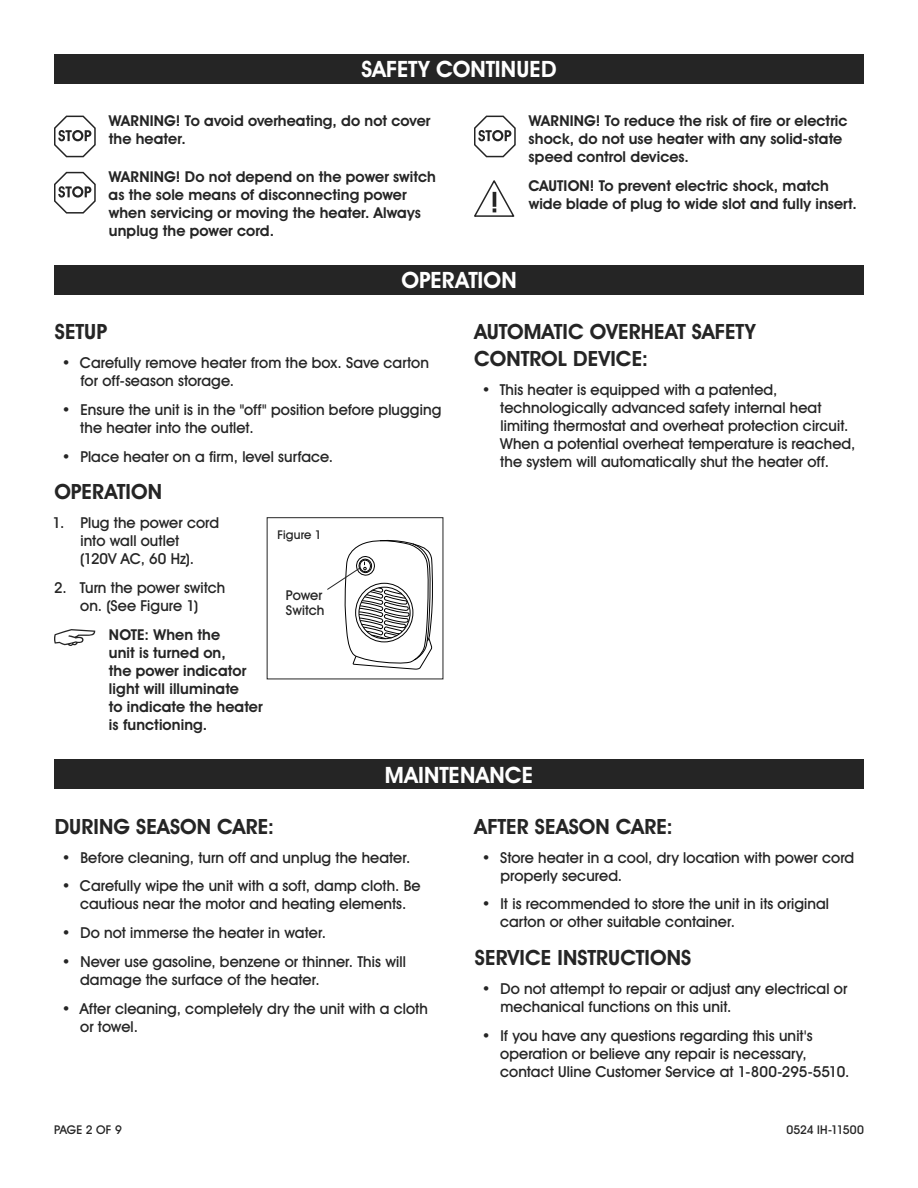
<style>
.page{position:relative;width:918px;height:1188px;background:#fff}
.page>*{position:absolute;margin:0;border:0;box-sizing:border-box;transform-origin:0 0}
.t1{font:700 22.5px "Uline Two Knine";letter-spacing:.005em;color:#fff}
.t2{font:700 21px/27px "Uline Two Knine";letter-spacing:.005em;color:#252525}
.t3{font:15px/18px "Uline Two Knine";letter-spacing:.005em;color:#252525}
.t4{font:700 15px/18px "Uline Two Knine";letter-spacing:.005em;color:#252525}
.t5{font:13.5px/15px "Uline Two Knine";letter-spacing:.005em;color:#252525}
.t6{font:12px "Uline Two Knine";letter-spacing:.01em;color:#252525}
</style>
<div class="page">
<div style="left:54px;top:54px;width:810px;height:30px;background:#252525"></div>
<div style="left:54px;top:265px;width:810px;height:30px;background:#252525"></div>
<div style="left:54px;top:759px;width:810px;height:30px;background:#252525"></div>
<svg style="left:54px;top:116px;width:42px;height:41px"></svg>
<svg style="left:54px;top:172px;width:42px;height:42px"></svg>
<svg style="left:474px;top:116px;width:42px;height:41px"></svg>
<svg style="left:474px;top:180px;width:40px;height:37px"></svg>
<svg style="left:54px;top:629px;width:41px;height:17px"></svg>
<svg style="left:327px;top:539px;width:106px;height:130px"></svg>
<h1 class="t1" style="left:362px;top:56px;width:196px">SAFETY CONTINUED</h1>
<p class="t4" style="left:109px;top:112px;width:323px">WARNING! To avoid overheating, do not cover the heater.</p>
<p class="t4" style="left:109px;top:168px;width:329px">WARNING! Do not depend on the power switch as the sole means of disconnecting power when servicing or moving the heater. Always unplug the power cord.</p>
<h1 class="t1" style="left:401px;top:267px;width:117px">OPERATION</h1>
<p class="t4" style="left:529px;top:112px;width:321px">WARNING! To reduce the risk of fire or electric shock, do not use heater with any solid-state speed control devices.</p>
<p class="t4" style="left:528px;top:176px;width:330px">CAUTION! To prevent electric shock, match wide blade of plug to wide slot and fully insert.</p>
<h2 class="t2" style="left:55px;top:318px;width:54px">SETUP</h2>
<p class="t3" style="left:80px;top:353px;width:350px;text-indent:-19px">• Carefully remove heater from the box. Save carton for off-season storage.</p>
<p class="t3" style="left:80px;top:400px;width:363px;text-indent:-18px">• Ensure the unit is in the "off" position before plugging the heater into the outlet.</p>
<p class="t3" style="left:62px;top:447px;width:273px">• Place heater on a firm, level surface.</p>
<h2 class="t2" style="left:54px;top:478px;width:109px">OPERATION</h2>
<p class="t3" style="left:80px;top:514px;width:141px;text-indent:-27px">1. Plug the power cord into wall outlet<br>(120V AC, 60 Hz).</p>
<p class="t3" style="left:54px;top:578px;width:173px;text-align:center">2. Turn the power switch on. (See Figure 1)</p>
<p class="t4" style="left:109px;top:625px;width:155px">NOTE: When the<br>unit is turned on,<br>the power indicator light will illuminate<br>to indicate the heater is functioning.</p>
<p class="t6" style="left:278px;top:527px;width:46px">Figure 1</p>
<p class="t5" style="left:286px;top:588px;width:40px">Power<br>Switch</p>
<h2 class="t2" style="left:474px;top:318px;width:283px">AUTOMATIC OVERHEAT SAFETY<br>CONTROL DEVICE:</h2>
<p class="t3" style="left:500px;top:380px;width:357px;text-indent:-18px">• This heater is equipped with a patented, technologically advanced safety internal heat limiting thermostat and overheat protection circuit.<br>When a potential overheat temperature is reached, the system will automatically shut the heater off.</p>
<h1 class="t1" style="left:385px;top:761px;width:150px">MAINTENANCE</h1>
<h2 class="t2" style="left:55px;top:813px;width:221px">DURING SEASON CARE:</h2>
<p class="t3" style="left:62px;top:848px;width:350px">• Before cleaning, turn off and unplug the heater.</p>
<p class="t3" style="left:62px;top:877px;width:360px;text-align:center">• Carefully wipe the unit with a soft, damp cloth. Be cautious near the motor and heating elements.</p>
<p class="t3" style="left:62px;top:924px;width:266px">• Do not immerse the heater in water.</p>
<p class="t3" style="left:80px;top:953px;width:327px;text-indent:-18px">• Never use gasoline, benzene or thinner. This will damage the surface of the heater.</p>
<p class="t3" style="left:80px;top:999px;width:349px;text-indent:-18px">• After cleaning, completely dry the unit with a cloth or towel.</p>
<h2 class="t2" style="left:475px;top:813px;width:200px">AFTER SEASON CARE:</h2>
<p class="t3" style="left:501px;top:848px;width:355px;text-indent:-19px">• Store heater in a cool, dry location with power cord properly secured.</p>
<p class="t3" style="left:500px;top:895px;width:331px;text-indent:-18px">• It is recommended to store the unit in its original carton or other suitable container.</p>
<h2 class="t2" style="left:475px;top:944px;width:218px">SERVICE INSTRUCTIONS</h2>
<p class="t3" style="left:500px;top:980px;width:348px;text-indent:-19px">• Do not attempt to repair or adjust any electrical or mechanical functions on this unit.</p>
<p class="t3" style="left:500px;top:1026px;width:351px;text-indent:-18px">• If you have any questions regarding this unit's operation or believe any repair is necessary, contact Uline Customer Service at 1-800-295-5510.</p>
<p class="t6" style="left:54px;top:1122px;width:69px">PAGE 2 OF 9</p>
<p class="t6" style="left:786px;top:1122px;width:79px">0524 IH-11500</p>
</div>
